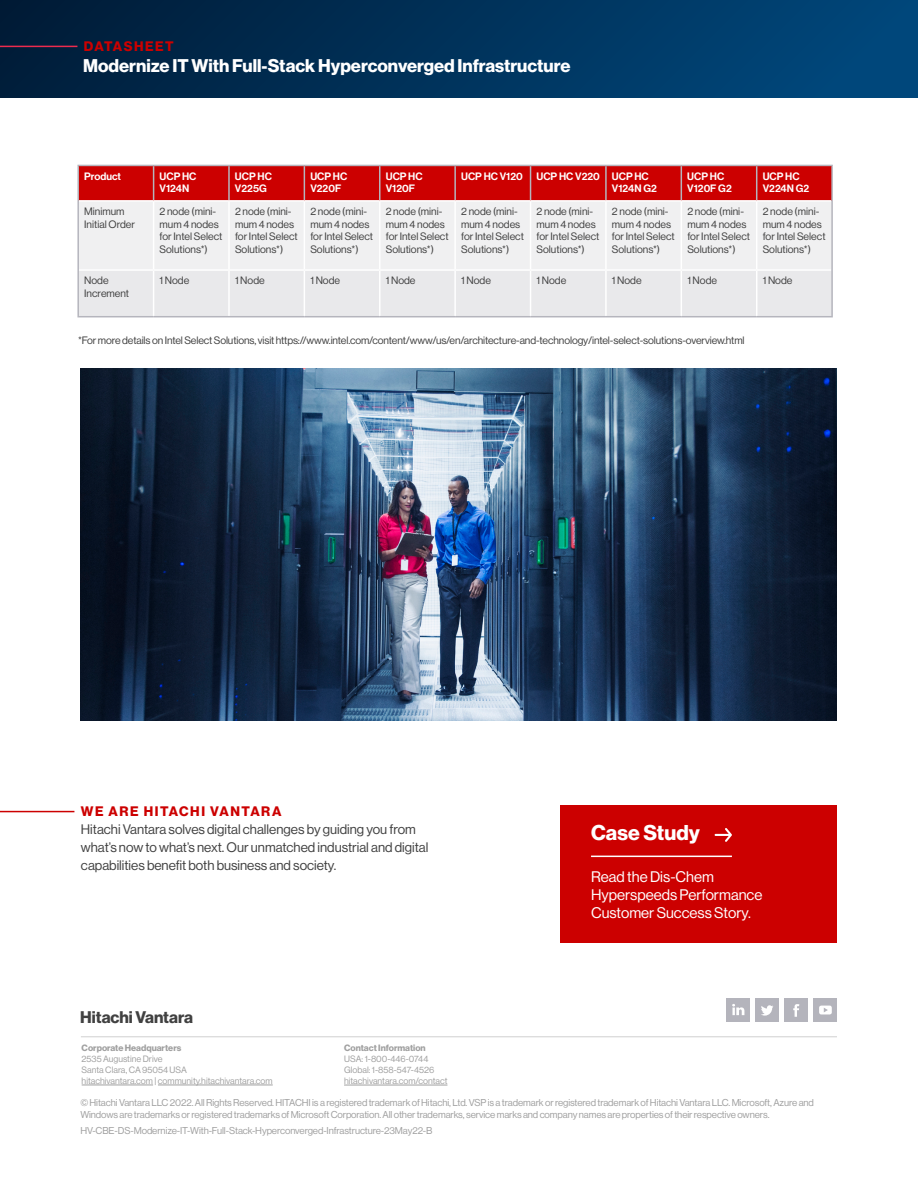
<style>
.page{position:relative;width:918px;height:1188px;background:#fff}
.page>*{position:absolute;margin:0;border:0;box-sizing:border-box;transform-origin:0 0}
.t1{font:21px "N Haas Grotesk DS Pro 75 Bd";letter-spacing:.005em;color:#fff}
.t2{font:18px "N Haas Grotesk DS Pro 75 Bd";color:#fff}
.t3{font:16.5px "N Haas Grotesk DS Pro 75 Bd";color:#414141}
.t4{font:15px/18px "N Haas Grotesk DS Pro 55 Rg";color:#fff}
.t5{font:13.5px/18px "N Haas Grotesk DS Pro 55 Rg";color:#414141}
.t6{font:13.5px "N Haas Grotesk DS Pro 75 Bd";letter-spacing:.115em;color:#c00}
.t7{font:10.5px/12.6px "N Haas Grotesk DS Pro 55 Rg";color:#414141}
.t8{font:10.5px/12.6px "N Haas Grotesk DS Pro 65 Md";color:#fff}
.t9{font:9.75px/12px "N Haas Grotesk DS Pro 55 Rg";letter-spacing:-.01em;color:#a0a0a0}
.t10{font:9px/10.8px "N Haas Grotesk DS Pro 55 Rg";color:#a0a0a0}
.t11{font:9px "N Haas Grotesk DS Pro 75 Bd";color:#a0a0a0}
</style>
<div class="page">
<hr style="left:81px;top:1036px;width:756px;height:1px;background:#d0d0d0">
<hr style="left:82px;top:1085px;width:71px;height:1px;background:#a0a0a0">
<hr style="left:158px;top:1085px;width:115px;height:1px;background:#a0a0a0">
<hr style="left:344px;top:1085px;width:103px;height:1px;background:#a0a0a0">
<div style="left:785px;top:999px;width:23px;height:23px;background:#b4b4bc"></div>
<svg style="left:793px;top:1004px;width:6px;height:13px"></svg>
<div style="left:726px;top:999px;width:24px;height:23px;background:#b4b4bc"></div>
<svg style="left:732px;top:1004px;width:12px;height:11px"></svg>
<div style="left:756px;top:999px;width:23px;height:23px;background:#b4b4bc"></div>
<svg style="left:761px;top:1005px;width:12px;height:11px"></svg>
<div style="left:814px;top:999px;width:23px;height:23px;background:#b4b4bc"></div>
<svg style="left:819px;top:1006px;width:13px;height:8px"></svg>
<div style="left:0;top:0;width:918px;height:98px;background:linear-gradient(to right,#001c38,#00497e)"></div>
<hr style="left:0;top:46px;width:77px;height:1px;background:#ed2b4e">
<div style="left:79px;top:166px;width:752px;height:34px;background:#c00"></div>
<div style="left:79px;top:202px;width:752px;height:67px;background:#f0f0f1"></div>
<div style="left:79px;top:271px;width:752px;height:45px;background:#e9e9eb"></div>
<hr style="left:153px;top:166px;width:1px;height:34px;background:#b5b5bd">
<hr style="left:228px;top:166px;width:2px;height:34px;background:#b5b5bd">
<hr style="left:304px;top:166px;width:1px;height:34px;background:#b5b5bd">
<hr style="left:379px;top:166px;width:2px;height:34px;background:#b5b5bd">
<hr style="left:454px;top:166px;width:2px;height:34px;background:#b5b5bd">
<hr style="left:530px;top:166px;width:1px;height:34px;background:#b5b5bd">
<hr style="left:605px;top:166px;width:2px;height:34px;background:#b5b5bd">
<hr style="left:681px;top:166px;width:1px;height:34px;background:#b5b5bd">
<hr style="left:756px;top:166px;width:1px;height:34px;background:#b5b5bd">
<hr style="left:153px;top:202px;width:1px;height:67px;background:#fff">
<hr style="left:228px;top:202px;width:2px;height:67px;background:#fff">
<hr style="left:304px;top:202px;width:1px;height:67px;background:#fff">
<hr style="left:379px;top:202px;width:2px;height:67px;background:#fff">
<hr style="left:454px;top:202px;width:2px;height:67px;background:#fff">
<hr style="left:530px;top:202px;width:1px;height:67px;background:#fff">
<hr style="left:605px;top:202px;width:2px;height:67px;background:#fff">
<hr style="left:681px;top:202px;width:1px;height:67px;background:#fff">
<hr style="left:756px;top:202px;width:1px;height:67px;background:#fff">
<hr style="left:153px;top:271px;width:1px;height:45px;background:#fff">
<hr style="left:228px;top:271px;width:2px;height:45px;background:#fff">
<hr style="left:304px;top:271px;width:1px;height:45px;background:#fff">
<hr style="left:379px;top:271px;width:2px;height:45px;background:#fff">
<hr style="left:454px;top:271px;width:2px;height:45px;background:#fff">
<hr style="left:530px;top:271px;width:1px;height:45px;background:#fff">
<hr style="left:605px;top:271px;width:2px;height:45px;background:#fff">
<hr style="left:681px;top:271px;width:1px;height:45px;background:#fff">
<hr style="left:756px;top:271px;width:1px;height:45px;background:#fff">
<hr style="left:77px;top:165px;width:77px;height:1px;background:#b5b5bd">
<hr style="left:77px;top:166px;width:2px;height:35px;background:#b5b5bd">
<hr style="left:154px;top:165px;width:75px;height:1px;background:#b5b5bd">
<hr style="left:229px;top:165px;width:75px;height:1px;background:#b5b5bd">
<hr style="left:304px;top:165px;width:76px;height:1px;background:#b5b5bd">
<hr style="left:380px;top:165px;width:75px;height:1px;background:#b5b5bd">
<hr style="left:455px;top:165px;width:76px;height:1px;background:#b5b5bd">
<hr style="left:531px;top:165px;width:75px;height:1px;background:#b5b5bd">
<hr style="left:606px;top:165px;width:75px;height:1px;background:#b5b5bd">
<hr style="left:681px;top:165px;width:76px;height:1px;background:#b5b5bd">
<hr style="left:757px;top:165px;width:76px;height:1px;background:#b5b5bd">
<hr style="left:831px;top:166px;width:2px;height:35px;background:#b5b5bd">
<hr style="left:77px;top:201px;width:2px;height:69px;background:#b5b5bd">
<hr style="left:831px;top:201px;width:2px;height:69px;background:#b5b5bd">
<hr style="left:77px;top:270px;width:2px;height:46px;background:#b5b5bd">
<hr style="left:831px;top:270px;width:2px;height:46px;background:#b5b5bd">
<hr style="left:77px;top:316px;width:77px;height:1px;background:#b5b5bd">
<hr style="left:154px;top:316px;width:75px;height:1px;background:#b5b5bd">
<hr style="left:229px;top:316px;width:75px;height:1px;background:#b5b5bd">
<hr style="left:304px;top:316px;width:76px;height:1px;background:#b5b5bd">
<hr style="left:380px;top:316px;width:75px;height:1px;background:#b5b5bd">
<hr style="left:455px;top:316px;width:76px;height:1px;background:#b5b5bd">
<hr style="left:531px;top:316px;width:75px;height:1px;background:#b5b5bd">
<hr style="left:606px;top:316px;width:75px;height:1px;background:#b5b5bd">
<hr style="left:681px;top:316px;width:76px;height:1px;background:#b5b5bd">
<hr style="left:757px;top:316px;width:76px;height:1px;background:#b5b5bd">
<div style="left:560px;top:806px;width:277px;height:137px;background:#c00"></div>
<svg style="left:715px;top:828px;width:17px;height:14px"></svg>
<hr style="left:591px;top:856px;width:141px;height:1px;background:#fff">
<hr style="left:0;top:811px;width:74px;height:1px;background:#c00">
<img style="left:80px;top:368px;width:757px;height:352px">
<p class="t6" style="left:84px;top:38px;width:91px">DATASHEET</p>
<h2 class="t2" style="left:83px;top:55px;width:489px">Modernize IT With Full-Stack Hyperconverged Infrastructure</h2>
<p class="t8" style="left:84px;top:170px;width:38px">Product</p>
<p class="t8" style="left:160px;top:170px;width:38px">UCP HC<br>V124N</p>
<p class="t8" style="left:235px;top:170px;width:38px">UCP HC<br>V225G</p>
<p class="t8" style="left:310px;top:170px;width:38px">UCP HC<br>V220F</p>
<p class="t8" style="left:386px;top:170px;width:38px">UCP HC<br>V120F</p>
<p class="t8" style="left:461px;top:170px;width:63px">UCP HC V120</p>
<p class="t8" style="left:612px;top:170px;width:46px;text-indent:-75px">UCP HC V220 UCP HC<br>V124N G2</p>
<p class="t8" style="left:687px;top:170px;width:46px">UCP HC<br>V120F G2</p>
<p class="t8" style="left:763px;top:170px;width:48px">UCP HC<br>V224N G2</p>
<p class="t7" style="left:84px;top:205px;width:52px">Minimum<br>Initial Order</p>
<p class="t7" style="left:160px;top:205px;width:64px">2 node (mini&shy;mum 4 nodes for Intel Select<br>Solutions*)</p>
<p class="t7" style="left:235px;top:205px;width:64px">2 node (mini&shy;mum 4 nodes for Intel Select<br>Solutions*)</p>
<p class="t7" style="left:310px;top:205px;width:64px">2 node (mini&shy;mum 4 nodes for Intel Select<br>Solutions*)</p>
<p class="t7" style="left:386px;top:205px;width:64px">2 node (mini&shy;mum 4 nodes for Intel Select<br>Solutions*)</p>
<p class="t7" style="left:461px;top:205px;width:64px">2 node (mini&shy;mum 4 nodes for Intel Select<br>Solutions*)</p>
<p class="t7" style="left:537px;top:205px;width:64px">2 node (mini&shy;mum 4 nodes for Intel Select<br>Solutions*)</p>
<p class="t7" style="left:612px;top:205px;width:64px">2 node (mini&shy;mum 4 nodes for Intel Select<br>Solutions*)</p>
<p class="t7" style="left:687px;top:205px;width:64px">2 node (mini&shy;mum 4 nodes for Intel Select<br>Solutions*)</p>
<p class="t7" style="left:763px;top:205px;width:64px">2 node (mini&shy;mum 4 nodes for Intel Select<br>Solutions*)</p>
<p class="t7" style="left:84px;top:274px;width:46px">Node<br>Increment</p>
<p class="t7" style="left:160px;top:274px;width:31px">1 Node</p>
<p class="t7" style="left:235px;top:274px;width:31px">1 Node</p>
<p class="t7" style="left:310px;top:274px;width:31px">1 Node</p>
<p class="t7" style="left:386px;top:274px;width:31px">1 Node</p>
<p class="t7" style="left:461px;top:274px;width:31px">1 Node</p>
<p class="t7" style="left:537px;top:274px;width:31px">1 Node</p>
<p class="t7" style="left:612px;top:274px;width:31px">1 Node</p>
<p class="t7" style="left:687px;top:274px;width:31px">1 Node</p>
<p class="t7" style="left:763px;top:274px;width:31px">1 Node</p>
<p class="t7" style="left:78px;top:334px;width:668px">*For more details on Intel Select Solutions, visit https://www.intel.com/content/www/us/en/architecture-and-technology/intel-select-solutions-overview.html</p>
<p class="t6" style="left:81px;top:803px;width:202px">WE ARE HITACHI VANTARA</p>
<p class="t5" style="left:81px;top:820px;width:349px">Hitachi Vantara solves digital challenges by guiding you from what’s now to what’s next. Our unmatched industrial and digital capabilities benefit both business and society.</p>
<h3 class="t3" style="left:80px;top:1008px;width:115px">Hitachi Vantara</h3>
<p class="t11" style="left:82px;top:1043px;width:101px">Corporate Headquarters</p>
<p class="t10" style="left:82px;top:1054px;width:193px">2535 Augustine Drive<br>Santa Clara, CA 95054 USA<br>hitachivantara.com | community.hitachivantara.com</p>
<p class="t11" style="left:344px;top:1043px;width:83px">Contact Information</p>
<p class="t10" style="left:344px;top:1054px;width:105px">USA: 1-800-446-0744<br>Global: 1-858-547-4526 hitachivantara.com/contact</p>
<h1 class="t1" style="left:591px;top:821px;width:110px">Case Study</h1>
<h3 class="t4" style="left:591px;top:868px;width:173px">Read the Dis-Chem<br>Hyperspeeds Performance<br>Customer Success Story.</h3>
<p class="t9" style="left:80px;top:1096px;width:735px">© Hitachi Vantara LLC 2022. All Rights Reserved. HITACHI is a registered trademark of Hitachi, Ltd. VSP is a trademark or registered trademark of Hitachi Vantara LLC. Microsoft, Azure and<br>Windows are trademarks or registered trademarks of Microsoft Corporation. All other trademarks, service marks and company names are properties of their respective owners.</p>
<p class="t9" style="left:80px;top:1125px;width:354px">HV-CBE-DS-Modernize-IT-With-Full-Stack-Hyperconverged-Infrastructure-23May22-B</p>
</div>
